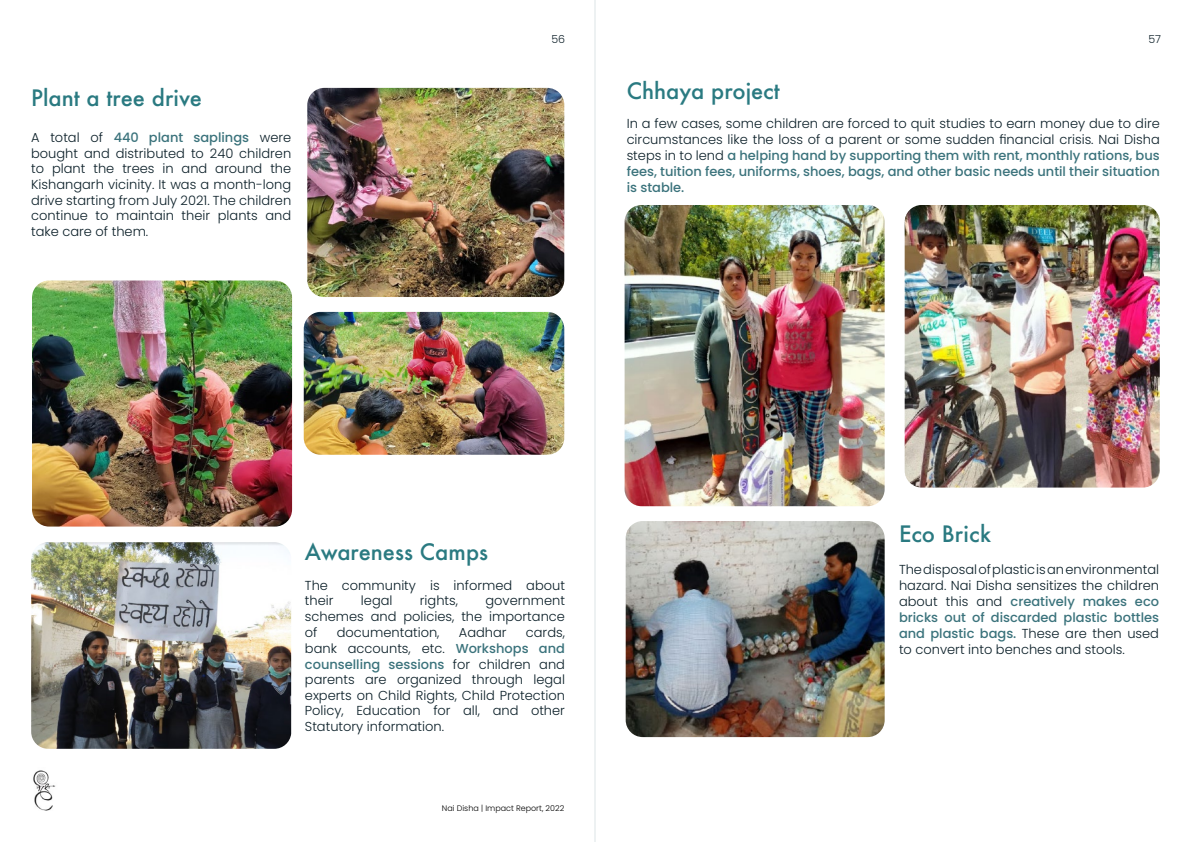
<style>
.page{position:relative;width:1191px;height:842px;background:#fff}
.page>*{position:absolute;margin:0;border:0;box-sizing:border-box;transform-origin:0 0}
.t1{font:500 22px "Futura";color:#2a7a81}
.t2{font:300 13px/15.6px "Poppins";color:#0b1f28;text-align:justify}
.t3{font:300 11px "Poppins";color:#0f212a}
.t4{font:300 8px "Poppins";color:#000}
.s1{font-weight:500;color:#3b737c}
</style>
<div class="page">
<hr style="left:594px;top:0;width:1px;height:842px;background:#4a737b">
<img style="left:31px;top:542px;width:260px;height:207px">
<img style="left:304px;top:312px;width:260px;height:143px">
<img style="left:307px;top:88px;width:257px;height:209px">
<img style="left:32px;top:280px;width:260px;height:247px">
<img style="left:904px;top:205px;width:255px;height:283px">
<img style="left:624px;top:205px;width:260px;height:301px">
<img style="left:625px;top:521px;width:259px;height:216px">
<img style="left:33px;top:770px;width:23px;height:41px">
<p class="t3" style="left:551px;top:33px;width:15px">56</p>
<p class="t3" style="left:1148px;top:33px;width:14px">57</p>
<h1 class="t1" style="left:31px;top:83px;width:172px">Plant a tree drive</h1>
<h1 class="t1" style="left:626px;top:76px;width:155px">Chhaya project</h1>
<p class="t2" style="left:31px;top:130px;width:262px">A total of <span class="s1">440 plant saplings</span> were bought and distributed to 240 children to plant the trees in and around the Kishangarh vicinity. It was a month-long drive starting from July 2021. The children continue to maintain their plants and take care of them.</p>
<p class="t2" style="left:626px;top:116px;width:534px;line-height:15.9px">In a few cases, some children are forced to quit studies to earn money due to dire circumstances like the loss of a parent or some sudden financial crisis. Nai Disha steps in to lend <span class="s1">a helping hand by supporting them with rent, monthly rations, bus fees, tuition fees, uniforms, shoes, bags, and other basic needs until their situation is stable.</span></p>
<h1 class="t1" style="left:305px;top:537px;width:185px">Awareness Camps</h1>
<p class="t2" style="left:305px;top:577px;width:261px">The community is informed about their</p>
<p class="t2" style="left:361px;top:593px;width:33px">legal</p>
<p class="t2" style="left:420px;top:593px;width:40px">rights,</p>
<p class="t2" style="left:305px;top:593px;width:262px;text-indent:181px">government schemes and policies, the importance of</p>
<p class="t2" style="left:337px;top:624px;width:104px">documentation,</p>
<p class="t2" style="left:459px;top:624px;width:49px">Aadhar</p>
<p class="t2" style="left:305px;top:624px;width:262px;text-indent:221px">cards, bank accounts, etc. <span class="s1">Workshops and counselling sessions</span> for children and parents are organized through legal experts on Child Rights, Child Protection Policy, Education for all, and other Statutory information.</p>
<p class="t4" style="left:442px;top:803px;width:124px">Nai Disha | Impact Report, 2022</p>
<h1 class="t1" style="left:899px;top:519px;width:93px">Eco Brick</h1>
<p class="t2" style="left:899px;top:562px;width:262px">The disposal of plastic is an environmental hazard. Nai Disha sensitizes the children about this and <span class="s1">creatively makes eco bricks out of discarded plastic bottles and plastic bags.</span> These are then used to convert into benches and stools.</p>
</div>
